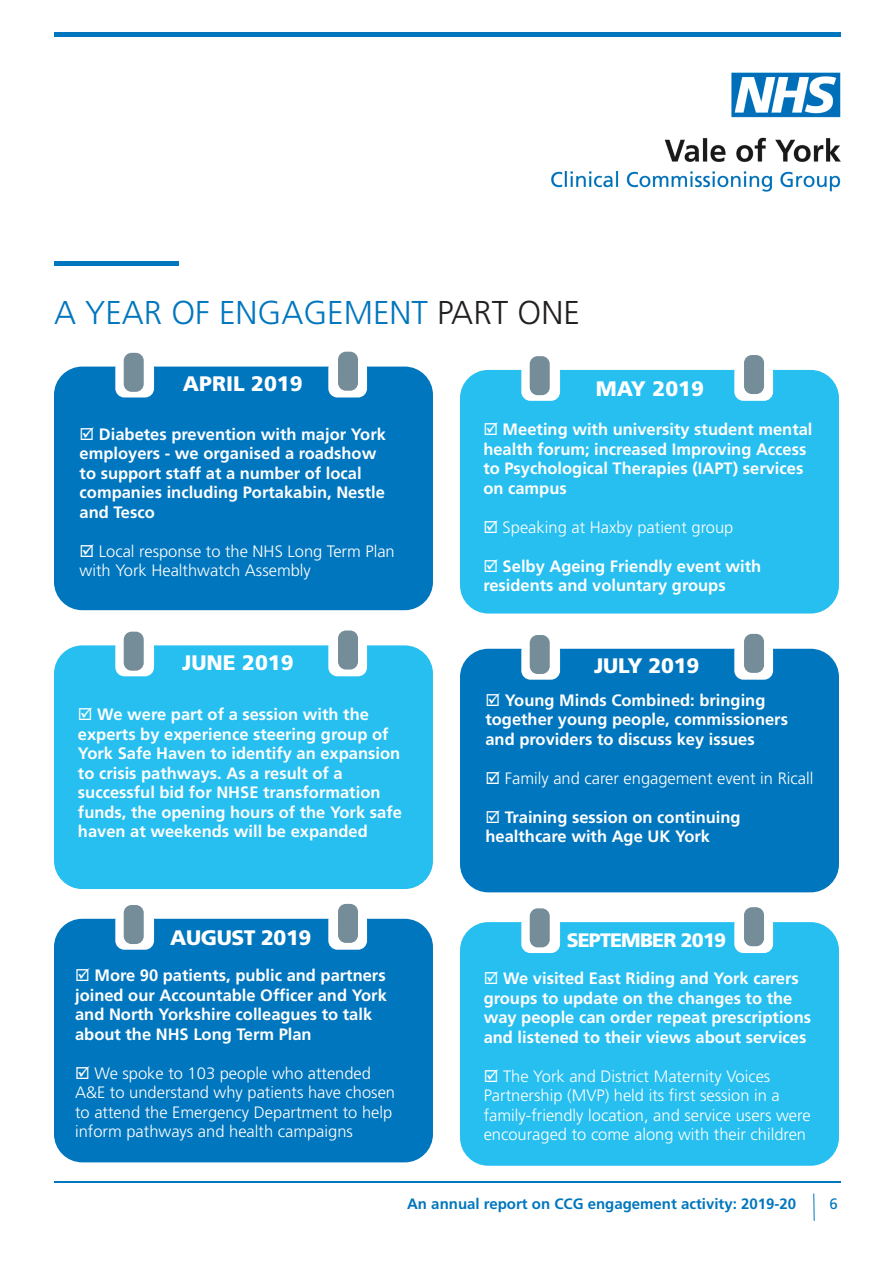
<style>
.page{position:relative;width:893px;height:1263px;background:#fff}
.page>*{position:absolute;margin:0;border:0;box-sizing:border-box;transform-origin:0 0}
.t1{font:300 33px "Frutiger LT Std";color:#0076be}
.t2{font:900 21px "Frutiger LT Std";color:#fff}
.t3{font:900 21px "Frutiger LT Std";letter-spacing:-.02em;color:#fff}
.t4{font:900 19.5px "Frutiger LT Std";letter-spacing:-.04em;color:#fff}
.t5{font:700 16.5px/19.5px "Frutiger LT Std";color:#fff}
.t6{font:300 16.5px/19.5px "Frutiger LT Std";color:#fff}
.t7{font:700 15px "Frutiger LT Std";color:#0076be}
.t8{font:15px "Frutiger LT Std";color:#0076be}
.s1{color:#231f20}
</style>
<div class="page">
<img style="left:551px;top:72px;width:290px;height:120px">
<hr style="left:54px;top:262px;width:125px;height:4px;background:#0076be">
<hr style="left:55px;top:33px;width:786px;height:4px;background:#0076be">
<hr style="left:54px;top:1181px;width:787px;height:2px;background:#0076be">
<svg style="left:813px;top:1193px;width:1px;height:28px"></svg>
<div style="left:54px;top:367px;width:379px;height:243px;background:#0076be;border-radius:28px"></div>
<div style="left:115px;top:360px;width:39px;height:37px;background:#fff;border-radius:9px"></div>
<div style="left:328px;top:360px;width:39px;height:37px;background:#fff;border-radius:9px"></div>
<div style="left:338px;top:352px;width:20px;height:39px;background:#758c99;border-radius:8px"></div>
<div style="left:124px;top:353px;width:20px;height:39px;background:#758c99;border-radius:8px"></div>
<div style="left:54px;top:645px;width:379px;height:244px;background:#26bff0;border-radius:28px"></div>
<div style="left:115px;top:638px;width:39px;height:38px;background:#fff;border-radius:9px"></div>
<div style="left:328px;top:638px;width:39px;height:38px;background:#fff;border-radius:9px"></div>
<div style="left:338px;top:630px;width:20px;height:39px;background:#758c99;border-radius:8px"></div>
<div style="left:124px;top:632px;width:20px;height:39px;background:#758c99;border-radius:8px"></div>
<div style="left:54px;top:919px;width:379px;height:243px;background:#0076be;border-radius:28px"></div>
<div style="left:115px;top:912px;width:39px;height:38px;background:#fff;border-radius:9px"></div>
<div style="left:328px;top:912px;width:39px;height:38px;background:#fff;border-radius:9px"></div>
<div style="left:338px;top:904px;width:20px;height:39px;background:#758c99;border-radius:8px"></div>
<div style="left:124px;top:905px;width:20px;height:39px;background:#758c99;border-radius:8px"></div>
<div style="left:460px;top:370px;width:379px;height:243px;background:#26bff0;border-radius:28px"></div>
<div style="left:521px;top:363px;width:39px;height:38px;background:#fff;border-radius:9px"></div>
<div style="left:530px;top:356px;width:20px;height:39px;background:#758c99;border-radius:8px"></div>
<div style="left:734px;top:363px;width:39px;height:38px;background:#fff;border-radius:9px"></div>
<div style="left:744px;top:355px;width:20px;height:39px;background:#758c99;border-radius:8px"></div>
<div style="left:460px;top:649px;width:379px;height:243px;background:#0076be;border-radius:28px"></div>
<div style="left:521px;top:642px;width:39px;height:38px;background:#fff;border-radius:9px"></div>
<div style="left:530px;top:635px;width:20px;height:39px;background:#758c99;border-radius:8px"></div>
<div style="left:734px;top:642px;width:39px;height:38px;background:#fff;border-radius:9px"></div>
<div style="left:744px;top:634px;width:20px;height:39px;background:#758c99;border-radius:8px"></div>
<div style="left:460px;top:922px;width:379px;height:244px;background:#26bff0;border-radius:28px"></div>
<div style="left:521px;top:915px;width:39px;height:38px;background:#fff;border-radius:9px"></div>
<div style="left:530px;top:908px;width:20px;height:39px;background:#758c99;border-radius:8px"></div>
<div style="left:734px;top:915px;width:39px;height:38px;background:#fff;border-radius:9px"></div>
<div style="left:744px;top:907px;width:20px;height:39px;background:#758c99;border-radius:8px"></div>
<p class="t1" style="left:54px;top:294px;width:527px">A YEAR OF ENGAGEMENT <span class="s1">PART ONE</span></p>
<p class="t2" style="left:183px;top:371px;width:121px">APRIL 2019</p>
<p class="t2" style="left:596px;top:376px;width:110px">MAY 2019</p>
<p class="t5" style="left:80px;top:424px;width:308px">☑ Diabetes prevention with major York employers - we organised a roadshow to support staff at a number of local companies including Portakabin, Nestle and Tesco</p>
<p class="t6" style="left:80px;top:541px;width:317px">☑ Local response to the NHS Long Term Plan with York Healthwatch Assembly</p>
<p class="t5" style="left:483px;top:420px;width:331px">☑ Meeting with university student mental health forum; increased Improving Access to Psychological Therapies (IAPT) services on campus</p>
<p class="t6" style="left:483px;top:517px;width:252px">☑ Speaking at Haxby patient group</p>
<p class="t5" style="left:483px;top:556px;width:279px">☑ Selby Ageing Friendly event with residents and voluntary groups</p>
<p class="t2" style="left:182px;top:650px;width:113px">JUNE 2019</p>
<p class="t2" style="left:594px;top:653px;width:107px">JULY 2019</p>
<p class="t5" style="left:78px;top:705px;width:325px">☑ We were part of a session with the experts by experience steering group of York Safe Haven to identify an expansion to crisis pathways. As a result of a successful bid for NHSE transformation funds, the opening hours of the York safe haven at weekends will be expanded</p>
<p class="t5" style="left:485px;top:690px;width:304px">☑ Young Minds Combined: bringing together young people, commissioners and providers to discuss key issues</p>
<p class="t6" style="left:485px;top:769px;width:329px">☑ Family and carer engagement event in Ricall</p>
<p class="t5" style="left:485px;top:807px;width:257px">☑ Training session on continuing healthcare with Age UK York</p>
<p class="t3" style="left:170px;top:924px;width:143px">AUGUST 2019</p>
<p class="t4" style="left:567px;top:929px;width:161px">SEPTEMBER 2019</p>
<p class="t5" style="left:75px;top:966px;width:313px">☑ More 90 patients, public and partners joined our Accountable Officer and York and North Yorkshire colleagues to talk about the NHS Long Term Plan</p>
<p class="t6" style="left:75px;top:1063px;width:322px">☑ We spoke to 103 people who attended A&amp;E to understand why patients have chosen to attend the Emergency Department to help inform pathways and health campaigns</p>
<p class="t5" style="left:484px;top:969px;width:329px">☑ We visited East Riding and York carers groups to update on the changes to the way people can order repeat prescriptions and listened to their views about services</p>
<p class="t6" style="left:484px;top:1067px;width:328px">☑ The York and District Maternity Voices Partnership (MVP) held its first session in a family-friendly location, and service users were encouraged to come along with their children</p>
<p class="t7" style="left:407px;top:1195px;width:391px">An annual report on CCG engagement activity: 2019-20</p>
<p class="t8" style="left:829px;top:1195px;width:10px">6</p>
</div>
